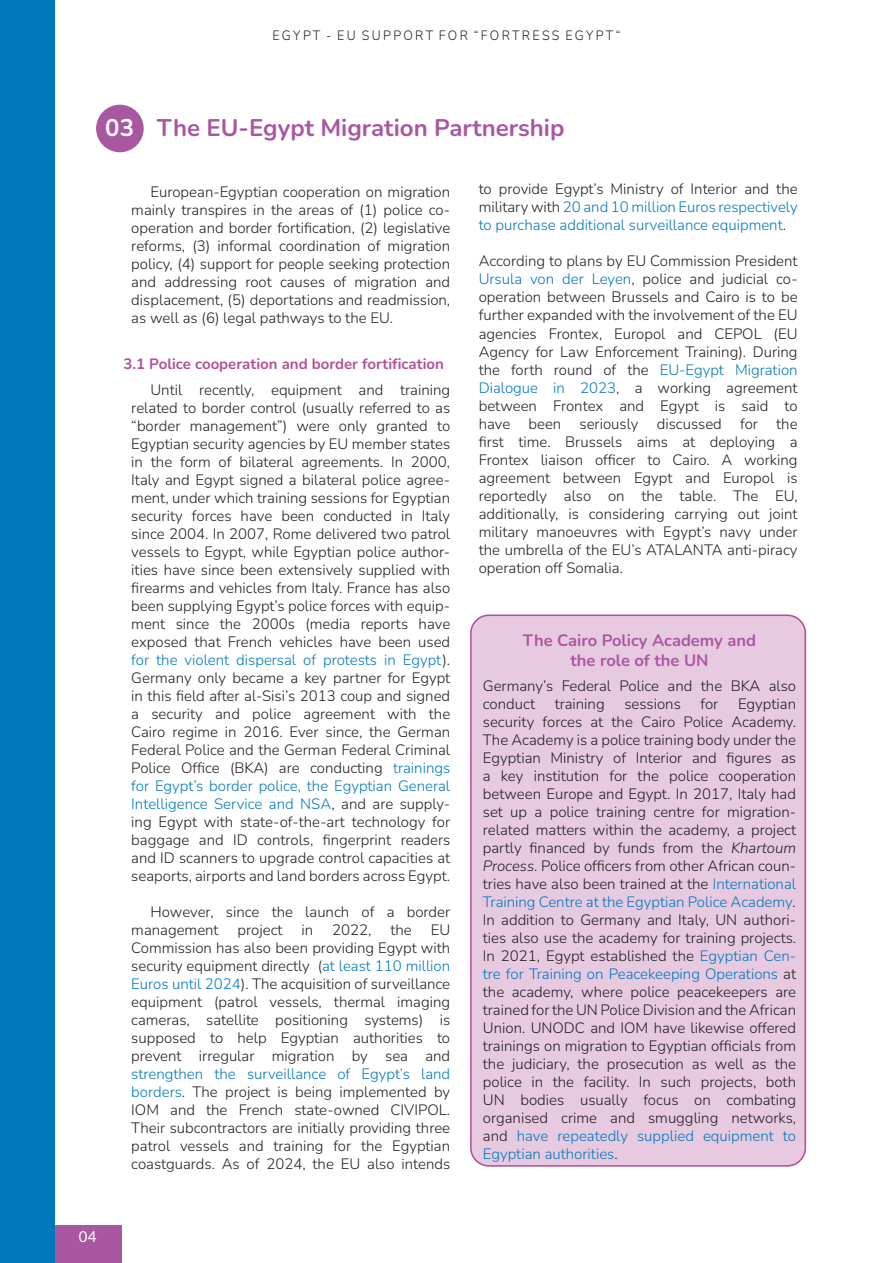
<style>
.page{position:relative;width:893px;height:1263px;background:#fff}
.page>*{position:absolute;margin:0;border:0;box-sizing:border-box;transform-origin:0 0}
.t1{font:700 24px "Nunito";color:#aa57a2}
.t2{font:700 24px "Nunito";color:#fff}
.t3{font:700 16.5px/19.8px "Nunito";color:#aa57a2;text-align:center}
.t4{font:300 15px/18px "Nunito";color:#231f20;text-align:justify}
.t5{font:300 15px/18px "Nunito";color:#0079bc;text-align:justify}
.t6{font:700 15px "Nunito";color:#b15099}
.t7{font:15px "Lato";color:#fff}
.t8{font:300 13.5px "Nunito";letter-spacing:.19em;color:#231f20;scale:.92 1}
.s1{color:#0079bc}
.s2{color:#231f20}
.s3{font-style:italic}
</style>
<div class="page">
<div style="left:54px;top:1225px;width:68px;height:38px;background:#aa57a2"></div>
<div style="left:0;top:0;width:54px;height:1263px;background:#0079bc"></div>
<div style="left:96px;top:105px;width:48px;height:47px;background:#aa57a2;border-radius:50%"></div>
<div style="left:471px;top:615px;width:334px;height:551px;background:#e7cae0;border-radius:18px"></div>
<div style="left:470px;top:614px;width:336px;height:552px;border:2px solid #b15099;border-radius:18px"></div>
<p class="t8" style="left:272px;top:26px;width:380px">EGYPT - EU SUPPORT FOR “FORTRESS EGYPT“</p>
<h1 class="t2" style="left:105px;top:111px;width:30px">03</h1>
<h1 class="t1" style="left:157px;top:111px;width:409px">The EU-Egypt Migration Partnership</h1>
<p class="t4" style="left:131px;top:182px;width:320px;text-indent:19px">European-Egyptian cooperation on migration mainly transpires in the areas of (1) police co&shy;operation and border fortification, (2) legislative reforms, (3) informal coordination of migration policy, (4) support for people seeking protection and addressing root causes of migration and displacement, (5) deportations and readmission, as well as (6) legal pathways to the EU.</p>
<p class="t6" style="left:124px;top:353px;width:322px">3.1 Police cooperation and border fortification</p>
<p class="t4" style="left:131px;top:380px;width:320px;text-indent:19px">Until recently, equipment and training related to border control (usually referred to as “border management”) were only granted to Egyptian security agencies by EU member states in the form of bilateral agreements. In 2000, Italy and Egypt signed a bilateral police agree&shy;ment, under which training sessions for Egyptian security forces have been conducted in Italy since 2004. In 2007, Rome delivered two patrol vessels to Egypt, while Egyptian police author&shy;ities have since been extensively supplied with firearms and vehicles from Italy. France has also been supplying Egypt’s police forces with equip&shy;ment since the 2000s (media reports have exposed that French vehicles have been used <span class="s1">for the violent dispersal of protests in Egypt</span>).<br>Germany only became a key partner for Egypt in this field after al-Sisi’s 2013 coup and signed a security and police agreement with the Cairo regime in 2016. Ever since, the German Federal Police and the German Federal Criminal Police Office (BKA) are conducting <span class="s1">trainings for Egypt’s border police, the Egyptian General Intelligence Service and NSA</span>, and are supply&shy;ing Egypt with state-of-the-art technology for baggage and ID controls, fingerprint readers and ID scanners to upgrade control capacities at seaports, airports and land borders across Egypt.</p>
<p class="t4" style="left:131px;top:902px;width:320px;text-indent:19px">However, since the launch of a border management</p>
<p class="t4" style="left:238px;top:920px;width:47px">project</p>
<p class="t4" style="left:302px;top:920px;width:13px">in</p>
<p class="t4" style="left:332px;top:920px;width:41px">2022,</p>
<p class="t4" style="left:390px;top:920px;width:23px">the</p>
<p class="t4" style="left:131px;top:920px;width:320px;text-indent:299px">EU Commission has also been providing Egypt with security equipment directly (<span class="s1">at least 110 million Euros until 2024</span>). The acquisition of surveillance equipment (patrol vessels, thermal imaging cameras, satellite positioning systems) is supposed to help Egyptian authorities to prevent irregular migration by sea and</p>
<p class="t4" style="left:131px;top:1064px;width:320px"><span class="s1">strengthen the surveillance of Egypt’s land borders</span>. The project is being implemented by IOM and the French state-owned CIVIPOL.<br>Their subcontractors are initially providing three patrol vessels and training for the Egyptian coastguards. As of 2024, the EU also intends</p>
<p class="t5" style="left:479px;top:180px;width:320px"><span class="s2">to provide Egypt’s Ministry of Interior and the military with</span> 20 and 10 million Euros respectively to purchase additional surveillance equipment<span class="s2">.</span></p>
<p class="t4" style="left:479px;top:252px;width:320px">According to plans by EU Commission President <span class="s1">Ursula von der Leyen</span>, police and judicial co&shy;operation between Brussels and Cairo is to be further expanded with the involvement of the EU agencies Frontex, Europol and CEPOL (EU Agency for Law Enforcement Training). During the forth round of the <span class="s1">EU-Egypt Migration Dialogue in 2023</span>, a working agreement between Frontex and Egypt is said to have been seriously discussed for the first time. Brussels aims at deploying a Frontex liaison officer to Cairo. A working agreement between Egypt and Europol is reportedly also on the table. The EU, additionally, is considering carrying out joint military manoeuvres with Egypt’s navy under the umbrella of the EU’s ATALANTA anti-piracy operation off Somalia.</p>
<p class="t3" style="left:523px;top:630px;width:234px">The Cairo Policy Academy and the role of the UN</p>
<p class="t4" style="left:483px;top:676px;width:315px">Germany’s Federal Police and the BKA also conduct</p>
<p class="t4" style="left:555px;top:694px;width:52px">training</p>
<p class="t4" style="left:624px;top:694px;width:58px">sessions</p>
<p class="t4" style="left:700px;top:694px;width:19px">for</p>
<p class="t4" style="left:483px;top:694px;width:315px;text-indent:255px">Egyptian security forces at the Cairo Police Academy.<br>The Academy is a police training body under the Egyptian Ministry of Interior and figures as a key institution for the police cooperation between Europe and Egypt. In 2017, Italy had set up a police training centre for migration&shy;related matters within the academy, a project partly financed by funds from the <span class="s3">Khartoum Process</span>. Police officers from other African coun&shy;tries have also been trained at the <span class="s1">International Training Centre at the Egyptian Police Academy</span><span class="s3">.<br></span>In addition to Germany and Italy, UN authori&shy;ties also use the academy for training projects.<br>In 2021, Egypt established the <span class="s1">Egyptian Cen&shy;tre for Training on Peacekeeping Operations</span> at the academy, where police peacekeepers are trained for the UN Police Division and the African Union. UNODC and IOM have likewise offered trainings on migration to Egyptian officials from the judiciary, the prosecution as well as the police in the facility. In such projects, both UN bodies usually focus on combating organised crime and smuggling networks, and <span class="s1">have repeatedly supplied equipment to Egyptian authorities</span>.</p>
<p class="t7" style="left:79px;top:1228px;width:19px">04</p>
</div>
